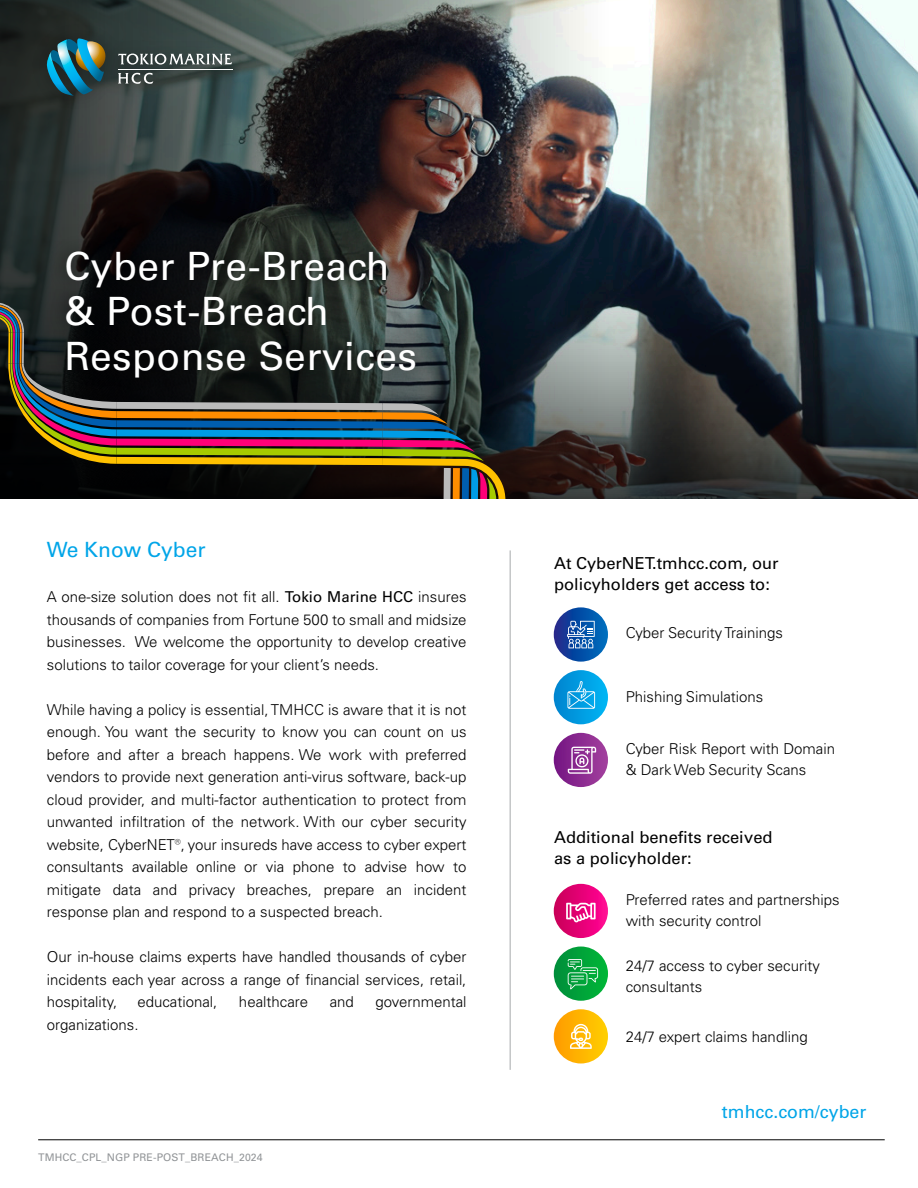
<style>
.page{position:relative;width:918px;height:1188px;background:#fff}
.page>*{position:absolute;margin:0;border:0;box-sizing:border-box;transform-origin:0 0}
.t1{font:39px/45px "Univers LT Pro 55 Roman";letter-spacing:.01em;color:#fff}
.t2{font:21px "Univers LT Pro 55 Roman";color:#00a5e8}
.t3{font:18px "Univers LT Pro 55 Roman";color:#00a5e8}
.t4{font:16.5px/21px "Univers LT Pro 55 Roman";color:#000}
.t5{font:300 15px/22.5px "Univers LT Pro 45";color:#000;text-align:justify}
.t6{font:10.5px "Univers LT Pro 55 Roman";letter-spacing:.01em;color:#919497}
.s1{font-family:"Univers LT Pro 55 Roman";font-weight:400}
</style>
<div class="page">
<hr style="left:38px;top:1140px;width:847px;height:1px;background:#000">
<hr style="left:510px;top:550px;width:1px;height:520px;background:#a6a9ac">
<img style="left:0;top:0;width:918px;height:499px">
<svg style="left:554px;top:607px;width:54px;height:55px;background:#1252a8"></svg>
<svg style="left:554px;top:884px;width:54px;height:54px;background:#e50477"></svg>
<div style="left:554px;top:733px;width:54px;height:54px;background:linear-gradient(to right,#741583,#a3429e);border-radius:27px"></div>
<svg style="left:568px;top:747px;width:28px;height:27px"></svg>
<svg style="left:566px;top:903px;width:30px;height:19px"></svg>
<svg style="left:554px;top:1009px;width:54px;height:55px;background:#ffb607"></svg>
<svg style="left:570px;top:1024px;width:22px;height:25px"></svg>
<svg style="left:554px;top:947px;width:54px;height:54px"></svg>
<svg style="left:568px;top:959px;width:30px;height:30px"></svg>
<svg style="left:567px;top:621px;width:28px;height:27px"></svg>
<div style="left:554px;top:670px;width:54px;height:54px;background:linear-gradient(to right,#0084cf,#04b6f4);border-radius:27px"></div>
<svg style="left:567px;top:681px;width:28px;height:28px"></svg>
<img style="left:42px;top:224px;width:473px;height:259px">
<hr style="left:22px;top:333px;width:2px;height:31px;background:#bbb">
<hr style="left:20px;top:333px;width:2px;height:31px;background:#ff8d00">
<hr style="left:17px;top:333px;width:2px;height:31px;background:#005eaf">
<hr style="left:15px;top:333px;width:2px;height:31px;background:#009ce5">
<hr style="left:13px;top:333px;width:2px;height:31px;background:#ff0078">
<hr style="left:11px;top:333px;width:2px;height:31px;background:#a6cb00">
<hr style="left:8px;top:333px;width:2px;height:31px;background:#ffc100">
<svg style="left:8px;top:364px;width:498px;height:135px;background:#403a2d"></svg>
<svg style="left:0;top:302px;width:24px;height:31px"></svg>
<img style="left:24px;top:16px;width:231px;height:102px">
<hr style="left:118px;top:69px;width:114px;height:1px;background:#fff">
<svg style="left:118px;top:54px;width:114px;height:11px"></svg>
<svg style="left:118px;top:73px;width:35px;height:11px"></svg>
<svg style="left:47px;top:35px;width:61px;height:61px;background:#326971"></svg>
<h1 class="t1" style="left:64px;top:242px;width:354px">Cyber Pre-Breach &amp; Post-Breach<br>Response Services</h1>
<h2 class="t2" style="left:47px;top:535px;width:160px">We Know Cyber</h2>
<p class="t5" style="left:47px;top:585px;width:421px">A one-size solution does not fit all. <span class="s1">Tokio Marine HCC</span> insures thousands of companies from Fortune 500 to small and midsize businesses. We welcome the opportunity to develop creative solutions to tailor coverage for your client’s needs.</p>
<p class="t5" style="left:47px;top:698px;width:421px">While having a policy is essential, TMHCC is aware that it is not enough. You want the security to know you can count on us before and after a breach happens. We work with preferred vendors to provide next generation anti-virus software, back-up cloud provider, and multi-factor authentication to protect from unwanted infiltration of the network. With our cyber security website, CyberNET®, your insureds have access to cyber expert consultants available online or via phone to advise how to mitigate data and privacy breaches, prepare an incident response plan and respond to a suspected breach.</p>
<p class="t5" style="left:47px;top:945px;width:421px">Our in-house claims experts have handled thousands of cyber incidents each year across a range of financial services, retail, hospitality,</p>
<p class="t5" style="left:137px;top:990px;width:82px">educational,</p>
<p class="t5" style="left:239px;top:990px;width:71px">healthcare</p>
<p class="t5" style="left:330px;top:990px;width:26px">and</p>
<p class="t5" style="left:375px;top:990px;width:93px">governmental</p>
<p class="t5" style="left:47px;top:1013px;width:93px">organizations.</p>
<p class="t6" style="left:38px;top:1150px;width:226px">TMHCC_CPL_NGP PRE-POST_BREACH_2024</p>
<p class="t4" style="left:554px;top:552px;width:226px">At CyberNET.tmhcc.com, our policyholders get access to:</p>
<p class="t5" style="left:626px;top:621px;width:159px">Cyber Security Trainings</p>
<p class="t5" style="left:626px;top:685px;width:139px">Phishing Simulations</p>
<p class="t5" style="left:626px;top:737px;width:211px;line-height:21px">Cyber Risk Report with Domain &amp; Dark Web Security Scans</p>
<p class="t4" style="left:554px;top:826px;width:220px">Additional benefits received as a policyholder:</p>
<p class="t5" style="left:626px;top:889px;width:215px;line-height:21px">Preferred rates and partnerships with security control</p>
<p class="t5" style="left:626px;top:955px;width:196px;line-height:21px">24/7 access to cyber security consultants</p>
<p class="t5" style="left:626px;top:1025px;width:183px">24/7 expert claims handling</p>
<p class="t3" style="left:722px;top:1099px;width:146px">tmhcc.com/cyber</p>
</div>
